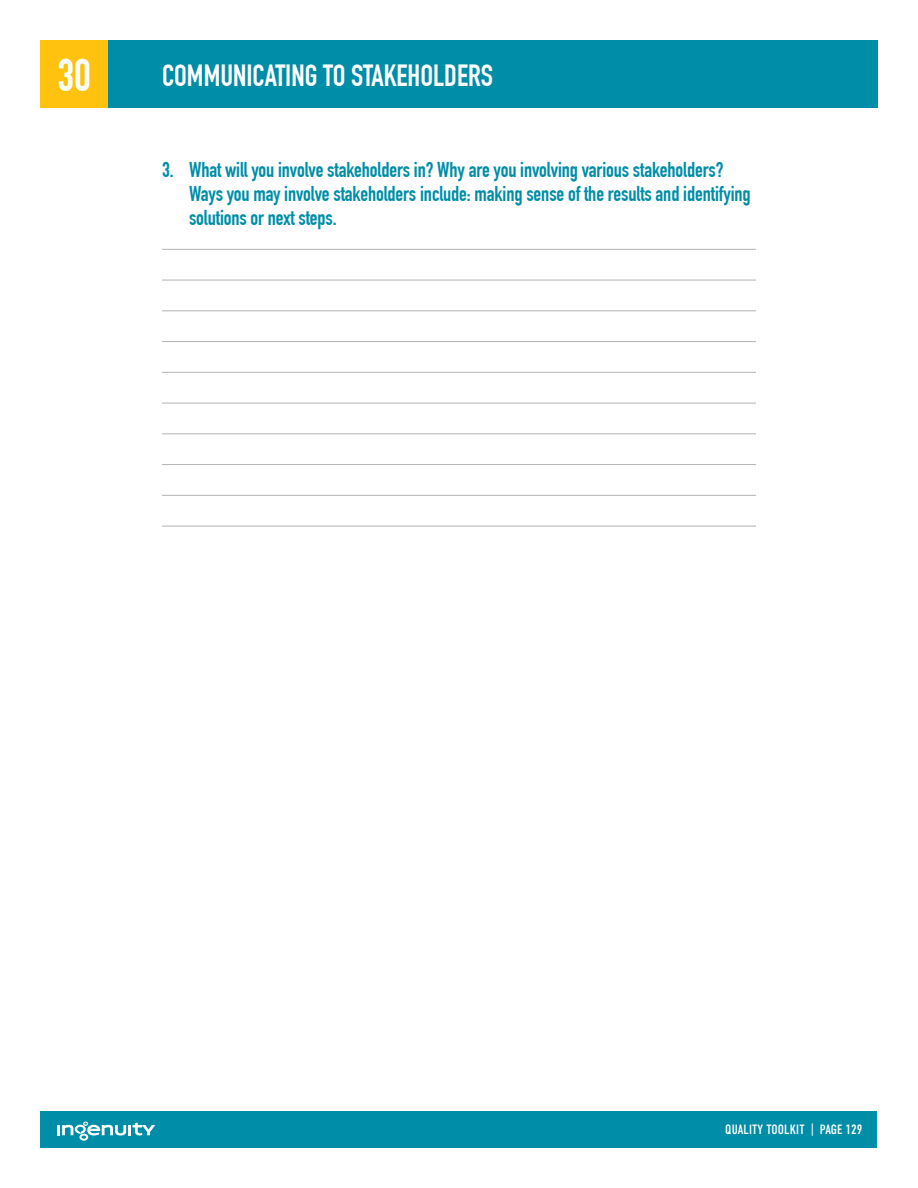
<style>
.page{position:relative;width:918px;height:1188px;background:#fff}
.page>*{position:absolute;margin:0;border:0;box-sizing:border-box;transform-origin:0 0}
.t1{font:700 45px "DIN Condensed";color:#fff}
.t2{font:700 30px "DIN Condensed";color:#fff}
.t3{font:700 21px/24px "DIN Condensed";letter-spacing:-.005em;color:#008da7}
.t4{font:13.5px "DIN Condensed";letter-spacing:.01em;color:#fff}
</style>
<div class="page">
<div style="left:108px;top:40px;width:770px;height:68px;background:#008da7"></div>
<div style="left:40px;top:1111px;width:838px;height:37px;background:#008da7"></div>
<div style="left:40px;top:40px;width:68px;height:68px;background:#ffc20e"></div>
<svg style="left:57px;top:1122px;width:98px;height:19px"></svg>
<hr style="left:162px;top:249px;width:594px;height:1px;background:#b1b4b6">
<hr style="left:162px;top:280px;width:594px;height:1px;background:#b1b4b6">
<hr style="left:162px;top:310px;width:594px;height:1px;background:#b1b4b6">
<hr style="left:162px;top:341px;width:594px;height:1px;background:#b1b4b6">
<hr style="left:162px;top:372px;width:594px;height:1px;background:#b1b4b6">
<hr style="left:162px;top:403px;width:594px;height:1px;background:#b1b4b6">
<hr style="left:162px;top:433px;width:594px;height:1px;background:#b1b4b6">
<hr style="left:162px;top:464px;width:594px;height:1px;background:#b1b4b6">
<hr style="left:162px;top:495px;width:594px;height:1px;background:#b1b4b6">
<hr style="left:162px;top:526px;width:594px;height:1px;background:#b1b4b6">
<h1 class="t1" style="left:58px;top:49px;width:35px">30</h1>
<h2 class="t2" style="left:162px;top:58px;width:333px">COMMUNICATING TO STAKEHOLDERS</h2>
<p class="t3" style="left:189px;top:158px;width:563px;text-indent:-27px">3. What will you involve stakeholders in? Why are you involving various stakeholders?<br>Ways you may involve stakeholders include: making sense of the results and identifying solutions or next steps.</p>
<p class="t4" style="left:725px;top:1122px;width:139px">QUALITY TOOLKIT | PAGE 129</p>
</div>
